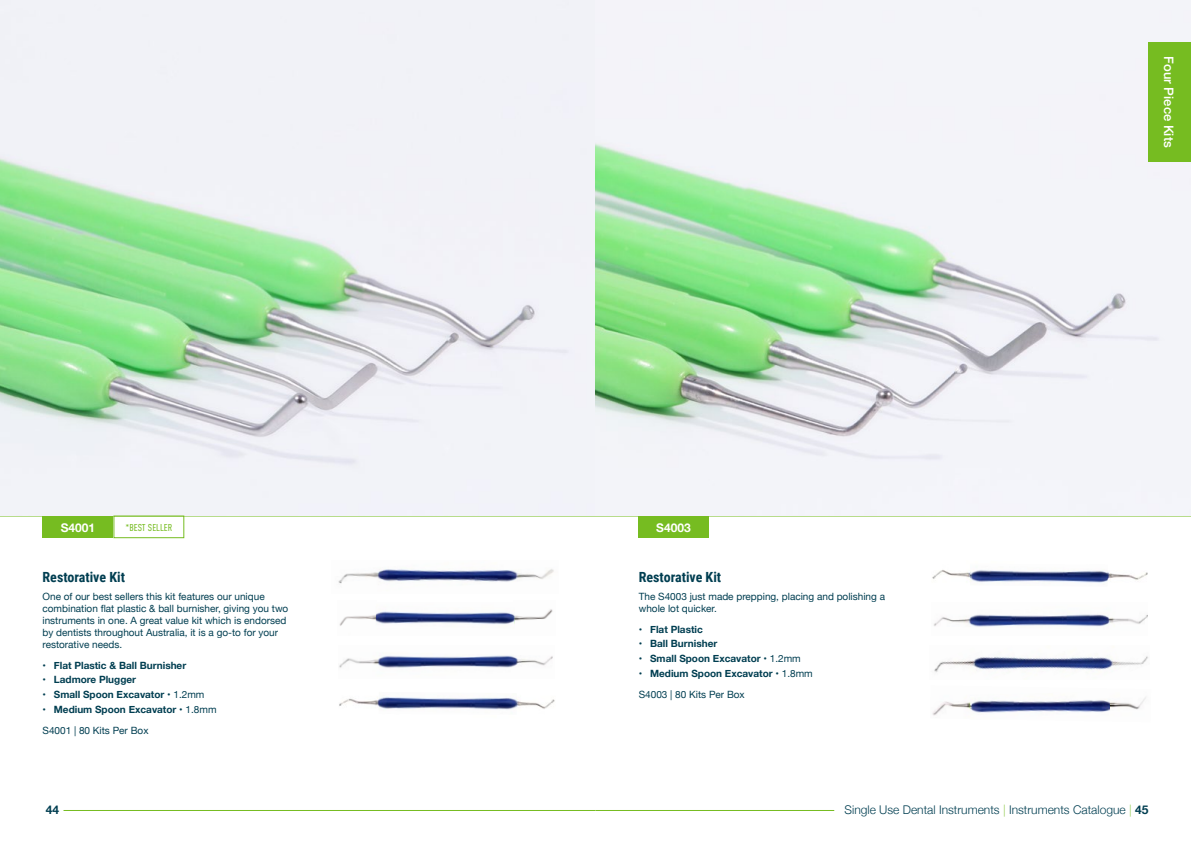
<style>
.page{position:relative;width:1191px;height:842px;background:#fff}
.page>*{position:absolute;margin:0;border:0;box-sizing:border-box;transform-origin:0 0}
.t1{font:700 14px "Roboto Condensed";color:#003e51}
.t2{font:500 13px "Helvetica Neue";color:#fff}
.t3{font:300 12px "Helvetica Neue";color:#003e51}
.t4{font:700 12px "Helvetica Neue";color:#fff}
.t5{font:700 12px "Helvetica Neue";color:#003e51}
.t6{font:10px/12px "Helvetica Neue";color:#003e51}
.t7{font:700 10px "Helvetica Neue";color:#003e51}
.t8{font:300 10px "DIN Condensed";color:#76bc21}
.s1{font-weight:400}
.s2{font-weight:700}
.s3{font-weight:100;color:#76bc21}
</style>
<div class="page">
<hr style="left:0;top:515px;width:1191px;height:1px;background:#76bc21">
<img style="left:0;top:0;width:595px;height:515px">
<img style="left:338px;top:569px;width:216px;height:15px">
<img style="left:339px;top:655px;width:214px;height:13px">
<img style="left:339px;top:698px;width:216px;height:11px">
<img style="left:379px;top:696px;width:138px;height:14px">
<img style="left:339px;top:609px;width:214px;height:17px">
<img style="left:376px;top:609px;width:139px;height:17px">
<img style="left:595px;top:0;width:596px;height:515px">
<img style="left:932px;top:697px;width:214px;height:19px">
<img style="left:969px;top:697px;width:141px;height:19px">
<img style="left:934px;top:656px;width:214px;height:17px">
<img style="left:934px;top:614px;width:213px;height:13px">
<img style="left:932px;top:570px;width:216px;height:11px">
<img style="left:970px;top:570px;width:137px;height:13px">
<div style="left:1148px;top:43px;width:43px;height:119px;background:#76bc21"></div>
<div style="left:638px;top:516px;width:71px;height:22px;background:#76bc21"></div>
<div style="left:113px;top:515px;width:71px;height:23px;border:1px solid #76bc21"></div>
<div style="left:43px;top:516px;width:70px;height:22px;background:#76bc21"></div>
<hr style="left:595px;top:810px;width:239px;height:1px;background:#76bc21">
<hr style="left:63px;top:810px;width:532px;height:1px;background:#76bc21">
<h2 class="t2" style="left:1179px;top:56px;width:93px;rotate:90deg">Four Piece Kits</h2>
<p class="t4" style="left:61px;top:518px;width:36px">S4001</p>
<p class="t8" style="left:126px;top:522px;width:48px">*BEST SELLER</p>
<p class="t4" style="left:656px;top:518px;width:36px">S4003</p>
<h1 class="t1" style="left:43px;top:567px;width:84px">Restorative Kit</h1>
<p class="t6" style="left:43px;top:591px;width:247px">One of our best sellers this kit features our unique combination flat plastic &amp; ball burnisher, giving you two instruments in one. A great value kit which is endorsed by dentists throughout Australia, it is a go-to for your restorative needs.</p>
<p class="t7" style="left:43px;top:657px;width:145px">• Flat Plastic &amp; Ball Burnisher</p>
<p class="t7" style="left:43px;top:672px;width:95px">• Ladmore Plugger</p>
<p class="t7" style="left:43px;top:687px;width:163px">• Small Spoon Excavator <span class="s1">• 1.2mm</span></p>
<p class="t6" style="left:43px;top:700px;width:175px;line-height:20.8px"><span class="s2">• Medium Spoon Excavator</span> • 1.8mm<br>S4001 | 80 Kits Per Box</p>
<h1 class="t1" style="left:639px;top:567px;width:84px">Restorative Kit</h1>
<p class="t6" style="left:639px;top:591px;width:248px">The S4003 just made prepping, placing and polishing a whole lot quicker.</p>
<p class="t7" style="left:639px;top:621px;width:66px">• Flat Plastic</p>
<p class="t7" style="left:639px;top:636px;width:80px">• Ball Burnisher</p>
<p class="t7" style="left:639px;top:651px;width:163px">• Small Spoon Excavator <span class="s1">• 1.2mm</span></p>
<p class="t6" style="left:639px;top:664px;width:175px;line-height:20.8px"><span class="s2">• Medium Spoon Excavator</span> • 1.8mm<br>S4003 | 80 Kits Per Box</p>
<p class="t5" style="left:46px;top:800px;width:15px">44</p>
<p class="t3" style="left:844px;top:800px;width:305px">Single Use Dental Instruments <span class="s3">|</span> Instruments Catalogue <span class="s3">|</span> <span class="s2">45</span></p>
</div>
